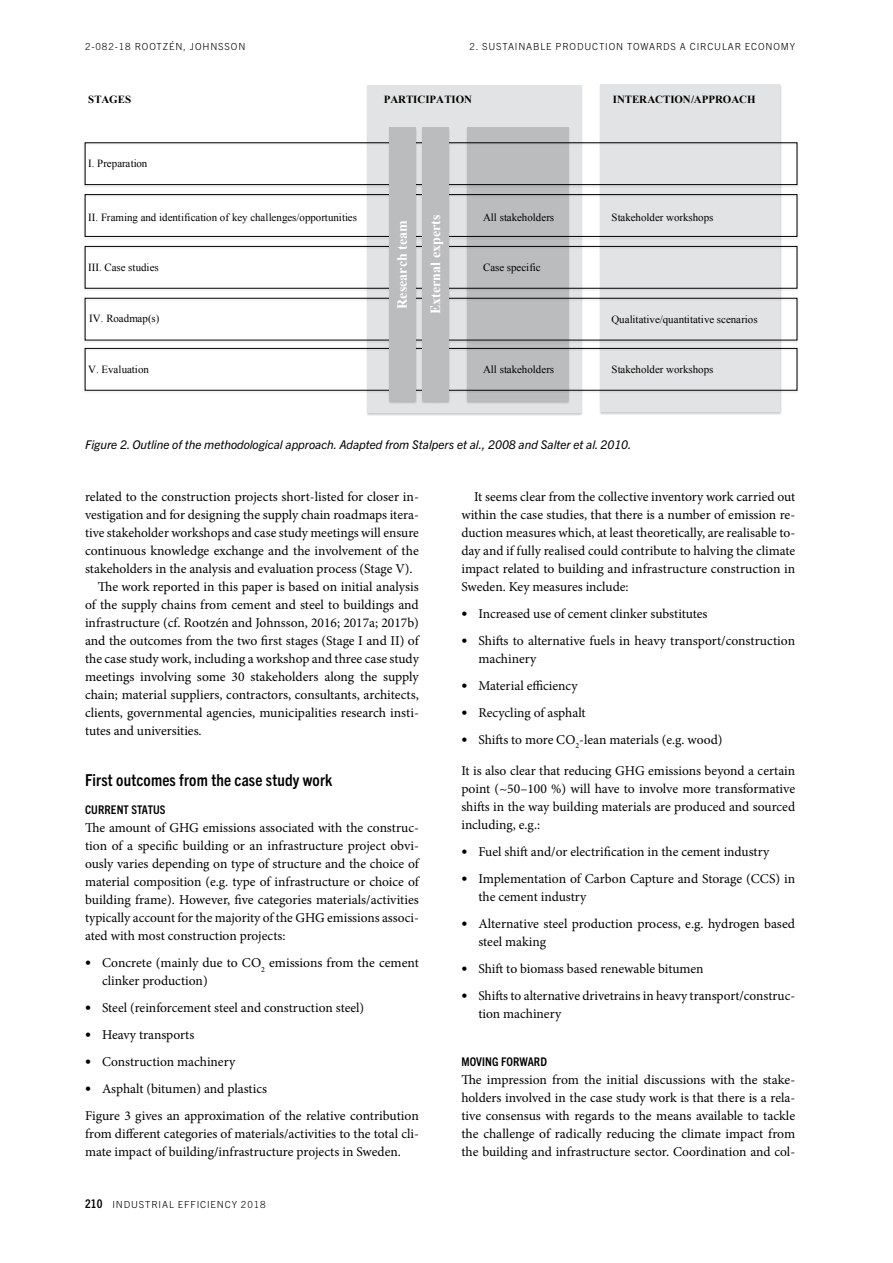
<style>
.page{position:relative;width:893px;height:1263px;background:#fff}
.page>*{position:absolute;margin:0;border:0;box-sizing:border-box;transform-origin:0 0}
.eceee_-_Heading_1{font:700 condensed 16.5px "Trade Gothic Next LT Pro";letter-spacing:.01em;color:#000}
.t1{font:700 13.95px "Times New Roman";color:#fff}
.eceee_-_Body_Text{font:13.5px/18px "Minion Pro";color:#000}
.eceee_-_Body_text_1{font:13.5px/18px "Minion Pro";color:#000;text-align:justify}
.eceee_-_Figure_capt{font:italic 12px "Trade Gothic Next LT Pro";color:#000}
.eceee_-_Heading_2{font:700 condensed 12px "Trade Gothic Next LT Pro";letter-spacing:.01em;color:#000}
.t2{font:10.95px "Times New Roman";color:#000}
.t3{font:700 10.95px "Times New Roman";letter-spacing:-.005em;color:#000}
.t4{font:300 9.75px "Trade Gothic Next LT Pro";letter-spacing:.09em;color:#000}
.s1{font-family:"Trade Gothic Next LT Pro";font-weight:300;font-size:12px}
.s2{font-weight:700;font-stretch:condensed;font-size:12px}
</style>
<div class="page">
<div style="left:601px;top:85px;width:179px;height:327px;background:#e2e3e4"></div>
<div style="left:367px;top:85px;width:214px;height:328px;background:#e2e3e4"></div>
<div style="left:467px;top:127px;width:101px;height:274px;background:#bbbcbe"></div>
<img style="left:84px;top:141px;width:714px;height:48px">
<div style="left:85px;top:142px;width:712px;height:43px;border:1px solid #000"></div>
<img style="left:84px;top:193px;width:714px;height:48px">
<div style="left:85px;top:194px;width:712px;height:43px;border:1px solid #000"></div>
<img style="left:84px;top:244px;width:714px;height:49px">
<div style="left:85px;top:246px;width:712px;height:43px;border:1px solid #000"></div>
<img style="left:84px;top:296px;width:714px;height:99px">
<div style="left:85px;top:348px;width:712px;height:42px;border:1px solid #000"></div>
<img style="left:386px;top:129px;width:66px;height:275px">
<div style="left:389px;top:127px;width:27px;height:274px;background:#bbbcbe"></div>
<div style="left:422px;top:127px;width:27px;height:274px;background:#bbbcbe"></div>
<p class="t4" style="left:85px;top:40px;width:162px">2-082-18 ROOTZÉN, JOHNSSON</p>
<p class="t4" style="left:469px;top:40px;width:327px">2. SUSTAINABLE PRODUCTION TOWARDS A CIRCULAR ECONOMY</p>
<p class="t3" style="left:88px;top:92px;width:45px">STAGES</p>
<p class="t3" style="left:384px;top:92px;width:90px">PARTICIPATION</p>
<p class="t3" style="left:613px;top:92px;width:144px">INTERACTION/APPROACH</p>
<p class="t2" style="left:88px;top:156px;width:61px">I. Preparation</p>
<p class="t2" style="left:88px;top:210px;width:270px">II. Framing and identification of key challenges/opportunities</p>
<p class="t2" style="left:88px;top:260px;width:72px">III. Case studies</p>
<p class="t2" style="left:89px;top:311px;width:72px">IV. Roadmap(s)</p>
<p class="t1" style="left:393px;top:309px;width:90px;rotate:-90deg">Research team</p>
<p class="t1" style="left:426px;top:314px;width:101px;rotate:-90deg">External experts</p>
<p class="t2" style="left:483px;top:210px;width:73px">All stakeholders</p>
<p class="t2" style="left:483px;top:260px;width:59px">Case specific</p>
<p class="t2" style="left:611px;top:210px;width:103px">Stakeholder workshops</p>
<p class="t2" style="left:611px;top:312px;width:148px">Qualitative/quantitative scenarios</p>
<p class="t2" style="left:88px;top:362px;width:62px">V. Evaluation</p>
<p class="t2" style="left:483px;top:362px;width:73px">All stakeholders</p>
<p class="t2" style="left:611px;top:362px;width:103px">Stakeholder workshops</p>
<p class="eceee_-_Figure_capt" style="left:85px;top:437px;width:548px">Figure 2. Outline of the methodological approach. Adapted from Stalpers et al., 2008 and Salter et al. 2010.</p>
<p class="eceee_-_Body_Text" style="left:85px;top:488px;width:335px;text-align:justify">related to the construction projects short-listed for closer in&shy;vestigation and for designing the supply chain roadmaps itera&shy;tive stakeholder workshops and case study meetings will ensure continuous knowledge exchange and the involvement of the stakeholders in the analysis and evaluation process (Stage V).</p>
<p class="eceee_-_Body_Text" style="left:85px;top:578px;width:335px;text-align:justify;text-indent:13px">The work reported in this paper is based on initial analysis of the supply chains from cement and steel to buildings and infrastructure (cf. Rootzén and Johnsson, 2016; 2017a; 2017b) and the outcomes from the two first stages (Stage I and II) of the case study work, including a workshop and three case study meetings involving some 30 stakeholders along the supply chain; material suppliers, contractors, consultants, architects, clients, governmental agencies, municipalities research insti&shy;tutes and universities.</p>
<p class="eceee_-_Heading_1" style="left:85px;top:768px;width:249px">First outcomes from the case study work</p>
<p class="eceee_-_Heading_2" style="left:85px;top:802px;width:82px">CURRENT STATUS</p>
<p class="eceee_-_Body_text_1" style="left:85px;top:819px;width:335px">The amount of GHG emissions associated with the construc&shy;tion of a specific building or an infrastructure project obvi&shy;ously varies depending on type of structure and the choice of material composition (e.g. type of infrastructure or choice of building frame). However, five categories materials/activities typically account for the majority of the GHG emissions associ&shy;ated with most construction projects:</p>
<p class="eceee_-_Body_Text" style="left:102px;top:954px;width:318px;text-indent:-17px"><span class="s1">•</span> Concrete (mainly due to CO<sub>2</sub> emissions from the cement clinker production)</p>
<p class="eceee_-_Body_Text" style="left:85px;top:999px;width:281px"><span class="s1">•</span> Steel (reinforcement steel and construction steel)</p>
<p class="eceee_-_Body_Text" style="left:85px;top:1026px;width:111px"><span class="s1">•</span> Heavy transports</p>
<p class="eceee_-_Body_Text" style="left:85px;top:1053px;width:152px"><span class="s1">•</span> Construction machinery</p>
<p class="eceee_-_Body_Text" style="left:85px;top:1080px;width:183px"><span class="s1">•</span> Asphalt (bitumen) and plastics</p>
<p class="eceee_-_Body_text_1" style="left:85px;top:1107px;width:335px">Figure 3 gives an approximation of the relative contribution from different categories of materials/activities to the total cli&shy;mate impact of building/infrastructure projects in Sweden.</p>
<p class="t4" style="left:85px;top:1198px;width:182px"><span class="s2">210</span> INDUSTRIAL EFFICIENCY 2018</p>
<p class="eceee_-_Body_Text" style="left:461px;top:488px;width:335px;text-align:justify;text-indent:13px">It seems clear from the collective inventory work carried out within the case studies, that there is a number of emission re&shy;duction measures which, at least theoretically, are realisable to&shy;day and if fully realised could contribute to halving the climate impact related to building and infrastructure construction in Sweden. Key measures include:</p>
<p class="eceee_-_Body_Text" style="left:461px;top:605px;width:248px"><span class="s1">•</span> Increased use of cement clinker substitutes</p>
<p class="eceee_-_Body_Text" style="left:478px;top:632px;width:318px;text-indent:-17px"><span class="s1">•</span> Shifts to alternative fuels in heavy transport/construction machinery</p>
<p class="eceee_-_Body_Text" style="left:461px;top:677px;width:118px"><span class="s1">•</span> Material efficiency</p>
<p class="eceee_-_Body_Text" style="left:461px;top:704px;width:126px"><span class="s1">•</span> Recycling of asphalt</p>
<p class="eceee_-_Body_Text" style="left:461px;top:731px;width:263px"><span class="s1">•</span> Shifts to more CO<sub>2</sub>-lean materials (e.g. wood)</p>
<p class="eceee_-_Body_text_1" style="left:461px;top:761px;width:335px">It is also clear that reducing GHG emissions beyond a certain point (~50–100 %) will have to involve more transformative shifts in the way building materials are produced and sourced including, e.g.:</p>
<p class="eceee_-_Body_Text" style="left:461px;top:842px;width:309px"><span class="s1">•</span> Fuel shift and/or electrification in the cement industry</p>
<p class="eceee_-_Body_Text" style="left:478px;top:869px;width:318px;text-indent:-17px"><span class="s1">•</span> Implementation of Carbon Capture and Storage (CCS) in the cement industry</p>
<p class="eceee_-_Body_Text" style="left:478px;top:914px;width:318px;text-indent:-17px"><span class="s1">•</span> Alternative steel production process, e.g. hydrogen based steel making</p>
<p class="eceee_-_Body_Text" style="left:461px;top:959px;width:244px"><span class="s1">•</span> Shift to biomass based renewable bitumen</p>
<p class="eceee_-_Body_Text" style="left:478px;top:986px;width:318px;text-indent:-17px"><span class="s1">•</span> Shifts to alternative drivetrains in heavy transport/construc&shy;tion machinery</p>
<p class="eceee_-_Heading_2" style="left:461px;top:1053px;width:87px">MOVING FORWARD</p>
<p class="eceee_-_Body_text_1" style="left:461px;top:1071px;width:335px">The impression from the initial discussions with the stake&shy;holders involved in the case study work is that there is a rela&shy;tive consensus with regards to the means available to tackle the challenge of radically reducing the climate impact from the building and infrastructure sector. Coordination and col-</p>
</div>
